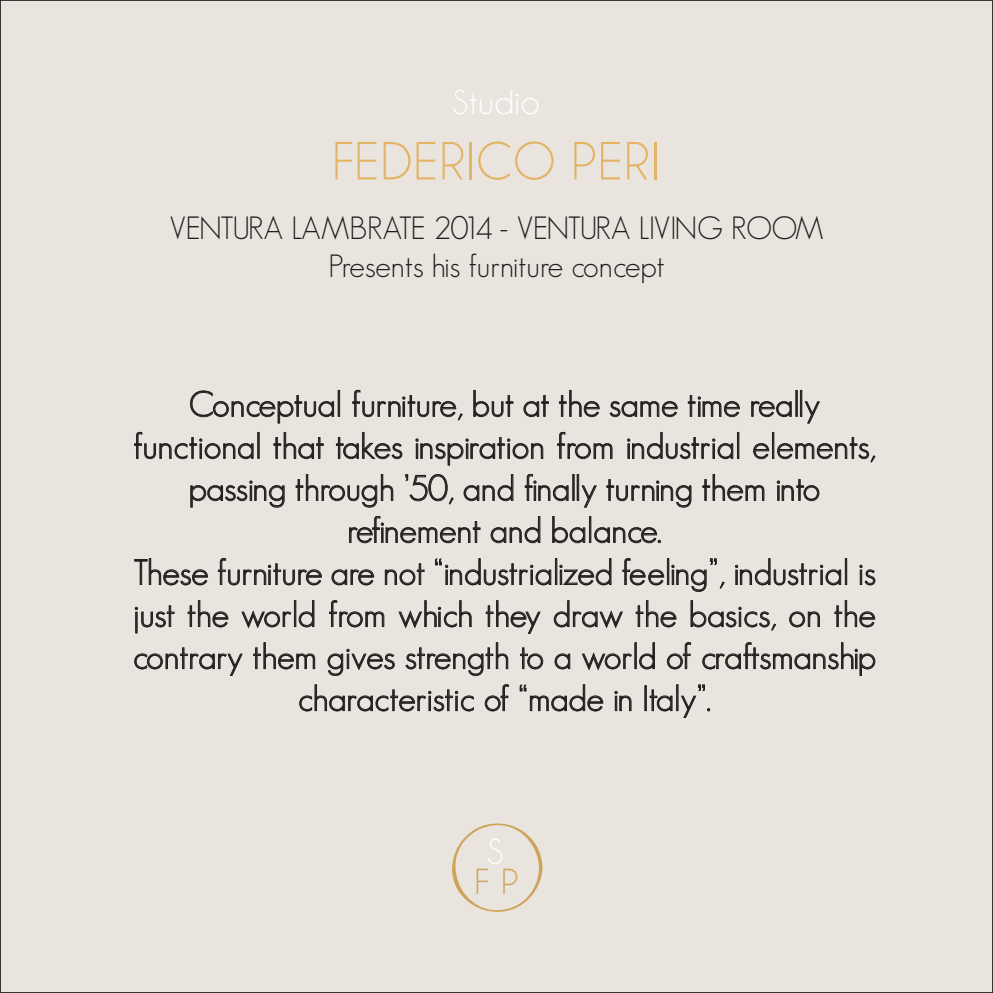
<style>
.page{position:relative;width:993px;height:993px;background:#fff}
.page>*{position:absolute;margin:0;border:0;box-sizing:border-box;transform-origin:0 0}
.t1{font:54.25px "Champagne&Limousines";letter-spacing:.025em;color:#e4b364}
.t2{font:36.57px "Champagne&Limousines";color:#cfa35b}
.t3{font:36.57px "Champagne&Limousines";color:#fff}
.t4{font:300 35px/42px "Geosans";color:#231f20;text-align:center}
.t5{font:35px "Champagne&Limousines";letter-spacing:.025em;color:#fff}
.t6{font:300 31.5px/37.8px "Geosans";color:#231f20;text-align:center}
</style>
<div class="page">
<div style="left:0;top:0;width:992px;height:992px;background:#e9e5de"></div>
<svg style="left:452px;top:823px;width:90px;height:89px"></svg>
<svg style="left:190px;top:390px;width:144px;height:33px"></svg>
<div style="left:338px;top:390px;width:2px;height:26px;border:1px solid #231f20"></div>
<svg style="left:352px;top:390px;width:110px;height:30px"></svg>
<svg style="left:473px;top:390px;width:40px;height:27px"></svg>
<svg style="left:523px;top:395px;width:25px;height:22px"></svg>
<svg style="left:559px;top:390px;width:40px;height:27px"></svg>
<svg style="left:609px;top:401px;width:68px;height:16px"></svg>
<svg style="left:687px;top:395px;width:52px;height:22px"></svg>
<svg style="left:751px;top:401px;width:40px;height:16px"></svg>
<div style="left:799px;top:390px;width:2px;height:26px;border:1px solid #231f20"></div>
<svg style="left:804px;top:401px;width:15px;height:22px"></svg>
<svg style="left:134px;top:432px;width:119px;height:27px"></svg>
<div style="left:257px;top:432px;width:2px;height:26px;border:1px solid #231f20"></div>
<svg style="left:273px;top:432px;width:51px;height:27px"></svg>
<svg style="left:336px;top:432px;width:66px;height:27px"></svg>
<svg style="left:415px;top:437px;width:128px;height:28px"></svg>
<svg style="left:557px;top:432px;width:55px;height:27px"></svg>
<svg style="left:627px;top:432px;width:111px;height:27px"></svg>
<svg style="left:753px;top:432px;width:122px;height:30px"></svg>
<svg style="left:190px;top:480px;width:94px;height:27px"></svg>
<svg style="left:295px;top:474px;width:98px;height:33px"></svg>
<svg style="left:405px;top:474px;width:48px;height:30px"></svg>
<svg style="left:463px;top:474px;width:50px;height:27px"></svg>
<svg style="left:524px;top:474px;width:44px;height:27px"></svg>
<div style="left:572px;top:474px;width:2px;height:26px;border:1px solid #231f20"></div>
<svg style="left:577px;top:474px;width:19px;height:33px"></svg>
<svg style="left:606px;top:479px;width:85px;height:28px"></svg>
<svg style="left:702px;top:474px;width:62px;height:27px"></svg>
<svg style="left:776px;top:479px;width:43px;height:22px"></svg>
<svg style="left:349px;top:516px;width:131px;height:27px"></svg>
<svg style="left:490px;top:516px;width:50px;height:27px"></svg>
<svg style="left:552px;top:516px;width:33px;height:27px"></svg>
<div style="left:589px;top:516px;width:2px;height:26px;border:1px solid #231f20"></div>
<svg style="left:594px;top:527px;width:66px;height:16px"></svg>
<svg style="left:134px;top:558px;width:74px;height:27px"></svg>
<svg style="left:218px;top:558px;width:104px;height:27px"></svg>
<svg style="left:331px;top:569px;width:43px;height:16px"></svg>
<svg style="left:385px;top:563px;width:39px;height:22px"></svg>
<svg style="left:435px;top:558px;width:116px;height:27px"></svg>
<div style="left:555px;top:558px;width:2px;height:26px;border:1px solid #231f20"></div>
<svg style="left:559px;top:558px;width:52px;height:27px"></svg>
<svg style="left:622px;top:558px;width:102px;height:33px"></svg>
<svg style="left:735px;top:558px;width:105px;height:27px"></svg>
<div style="left:844px;top:558px;width:2px;height:26px;border:1px solid #231f20"></div>
<svg style="left:859px;top:564px;width:16px;height:21px"></svg>
<svg style="left:135px;top:605px;width:39px;height:28px"></svg>
<svg style="left:188px;top:600px;width:40px;height:27px"></svg>
<svg style="left:241px;top:610px;width:50px;height:18px"></svg>
<div style="left:294px;top:600px;width:2px;height:26px;border:1px solid #231f20"></div>
<svg style="left:298px;top:600px;width:16px;height:27px"></svg>
<svg style="left:329px;top:600px;width:55px;height:27px"></svg>
<svg style="left:398px;top:600px;width:73px;height:28px"></svg>
<svg style="left:485px;top:600px;width:55px;height:33px"></svg>
<svg style="left:553px;top:600px;width:69px;height:28px"></svg>
<svg style="left:635px;top:600px;width:41px;height:27px"></svg>
<svg style="left:690px;top:600px;width:86px;height:30px"></svg>
<svg style="left:789px;top:611px;width:30px;height:16px"></svg>
<svg style="left:834px;top:600px;width:40px;height:27px"></svg>
<svg style="left:134px;top:647px;width:108px;height:28px"></svg>
<svg style="left:253px;top:642px;width:62px;height:27px"></svg>
<svg style="left:327px;top:648px;width:67px;height:27px"></svg>
<svg style="left:405px;top:642px;width:103px;height:33px"></svg>
<svg style="left:520px;top:647px;width:23px;height:22px"></svg>
<svg style="left:554px;top:653px;width:16px;height:16px"></svg>
<svg style="left:582px;top:652px;width:49px;height:18px"></svg>
<svg style="left:639px;top:642px;width:15px;height:27px"></svg>
<svg style="left:667px;top:642px;width:23px;height:27px"></svg>
<svg style="left:702px;top:642px;width:173px;height:33px"></svg>
<svg style="left:299px;top:684px;width:174px;height:27px"></svg>
<svg style="left:484px;top:684px;width:24px;height:27px"></svg>
<svg style="left:519px;top:684px;width:84px;height:27px"></svg>
<svg style="left:614px;top:690px;width:17px;height:20px"></svg>
<svg style="left:649px;top:689px;width:23px;height:22px"></svg>
<div style="left:676px;top:684px;width:2px;height:26px;border:1px solid #231f20"></div>
<svg style="left:681px;top:684px;width:29px;height:33px"></svg>
<p class="t5" style="left:452px;top:83px;width:89px">Studio</p>
<h1 class="t1" style="left:332px;top:130px;width:328px">FEDERICO PERI</h1>
<p class="t6" style="left:169px;top:209px;width:655px">VENTURA LAMBRATE 2014 - VENTURA LIVING ROOM<br>Presents his furniture concept</p>
<p class="t4" style="left:133px;top:383px;width:744px">Conceptual furniture, but at the same time really functional that takes inspiration from industrial elements, passing through ’50, and finally turning them into refinement and balance.<br>These furniture are not “industrialized feeling”, industrial is just the world from which they draw the basics, on the contrary them gives strength to a world of craftsmanship characteristic of “made in Italy”.</p>
<p class="t3" style="left:487px;top:830px;width:18px">S</p>
<p class="t2" style="left:475px;top:860px;width:45px">F P</p>
</div>
